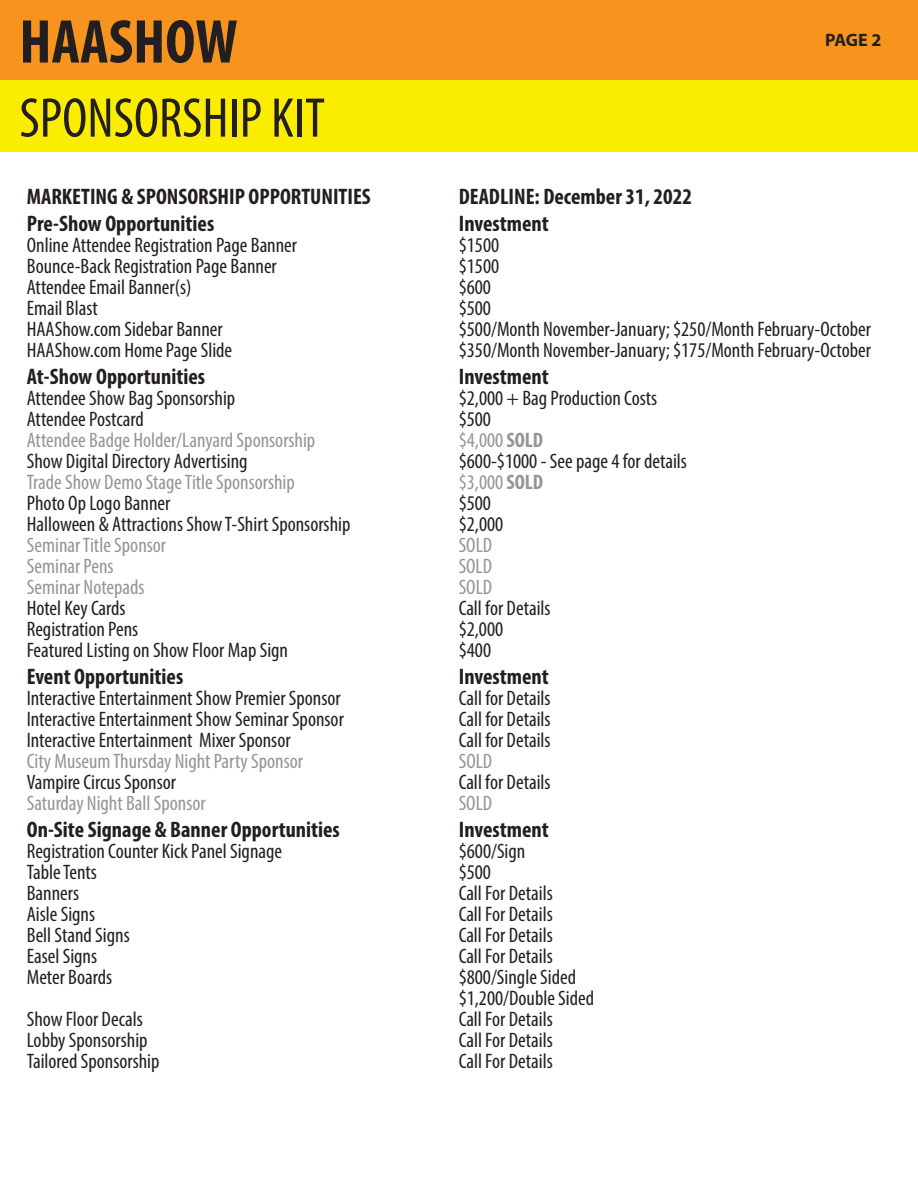
<style>
.page{position:relative;width:918px;height:1188px;background:#fff}
.page>*{position:absolute;margin:0;border:0;box-sizing:border-box;transform-origin:0 0}
.t1{font:700 condensed 62.4px "Myriad Pro";color:#231f20}
.t2{font:condensed 56.4px "Myriad Pro";color:#231f20}
.t3{font:700 condensed 22.5px "Myriad Pro";color:#231f20}
.t4{font:condensed 21px/21px "Myriad Pro";color:#231f20}
.t5{font:condensed 21px "Myriad Pro";color:#939598}
.t6{font:700 18px "Myriad Pro";color:#231f20}
.s1{font-weight:700}
</style>
<div class="page">
<div style="left:0;top:0;width:918px;height:81px;background:#f7941e"></div>
<div style="left:0;top:80px;width:918px;height:72px;background:#fbed00"></div>
<h1 class="t1" style="left:19px;top:3px;width:220px">HAASHOW</h1>
<h2 class="t2" style="left:19px;top:84px;width:307px">SPONSORSHIP KIT</h2>
<p class="t6" style="left:825px;top:29px;width:58px">PAGE 2</p>
<p class="t3" style="left:27px;top:182px;width:346px">MARKETING &amp; SPONSORSHIP OPPORTUNITIES</p>
<p class="t3" style="left:459px;top:182px;width:235px">DEADLINE: December 31, 2022</p>
<p class="t3" style="left:27px;top:209px;width:189px">Pre-Show Opportunities</p>
<p class="t3" style="left:459px;top:209px;width:91px">Investment</p>
<p class="t4" style="left:27px;top:234px;width:272px">Online Attendee Registration Page Banner</p>
<p class="t4" style="left:459px;top:234px;width:42px">$1500</p>
<p class="t4" style="left:27px;top:255px;width:252px">Bounce-Back Registration Page Banner</p>
<p class="t4" style="left:459px;top:255px;width:42px">$1500</p>
<p class="t4" style="left:27px;top:276px;width:166px">Attendee Email Banner(s)</p>
<p class="t4" style="left:459px;top:276px;width:34px">$600</p>
<p class="t4" style="left:27px;top:297px;width:73px">Email Blast</p>
<p class="t4" style="left:459px;top:297px;width:34px">$500</p>
<p class="t4" style="left:27px;top:318px;width:197px">HAAShow.com Sidebar Banner</p>
<p class="t4" style="left:459px;top:318px;width:414px">$500/Month November-January; $250/Month February-October</p>
<p class="t4" style="left:27px;top:339px;width:207px">HAAShow.com Home Page Slide</p>
<p class="t4" style="left:459px;top:339px;width:414px">$350/Month November-January; $175/Month February-October</p>
<p class="t3" style="left:27px;top:362px;width:180px">At-Show Opportunities</p>
<p class="t3" style="left:459px;top:362px;width:91px">Investment</p>
<p class="t4" style="left:27px;top:387px;width:210px">Attendee Show Bag Sponsorship</p>
<p class="t4" style="left:459px;top:387px;width:200px">$2,000 + Bag Production Costs</p>
<p class="t4" style="left:27px;top:408px;width:118px">Attendee Postcard</p>
<p class="t4" style="left:459px;top:408px;width:34px">$500</p>
<p class="t5" style="left:27px;top:427px;width:290px">Attendee Badge Holder/Lanyard Sponsorship</p>
<p class="t5" style="left:459px;top:427px;width:86px">$4,000 <span class="s1">SOLD</span></p>
<p class="t4" style="left:27px;top:450px;width:222px">Show Digital Directory Advertising</p>
<p class="t4" style="left:459px;top:450px;width:230px">$600-$1000 - See page 4 for details</p>
<p class="t5" style="left:27px;top:469px;width:270px">Trade Show Demo Stage Title Sponsorship</p>
<p class="t5" style="left:459px;top:469px;width:86px">$3,000 <span class="s1">SOLD</span></p>
<p class="t4" style="left:27px;top:492px;width:145px">Photo Op Logo Banner</p>
<p class="t4" style="left:459px;top:492px;width:34px">$500</p>
<p class="t4" style="left:27px;top:513px;width:325px">Halloween &amp; Attractions Show T-Shirt Sponsorship</p>
<p class="t4" style="left:459px;top:513px;width:46px">$2,000</p>
<p class="t5" style="left:27px;top:532px;width:141px">Seminar Title Sponsor</p>
<p class="t5" style="left:459px;top:532px;width:35px">SOLD</p>
<p class="t5" style="left:27px;top:553px;width:88px">Seminar Pens</p>
<p class="t5" style="left:459px;top:553px;width:35px">SOLD</p>
<p class="t5" style="left:27px;top:574px;width:119px">Seminar Notepads</p>
<p class="t5" style="left:459px;top:574px;width:35px">SOLD</p>
<p class="t4" style="left:27px;top:597px;width:100px">Hotel Key Cards</p>
<p class="t4" style="left:459px;top:597px;width:93px">Call for Details</p>
<p class="t4" style="left:27px;top:618px;width:113px">Registration Pens</p>
<p class="t4" style="left:459px;top:618px;width:46px">$2,000</p>
<p class="t4" style="left:27px;top:639px;width:263px">Featured Listing on Show Floor Map Sign</p>
<p class="t4" style="left:459px;top:639px;width:34px">$400</p>
<p class="t3" style="left:27px;top:662px;width:158px">Event Opportunities</p>
<p class="t3" style="left:459px;top:662px;width:91px">Investment</p>
<p class="t4" style="left:27px;top:687px;width:316px">Interactive Entertainment Show Premier Sponsor</p>
<p class="t4" style="left:459px;top:687px;width:93px">Call for Details</p>
<p class="t4" style="left:27px;top:708px;width:319px">Interactive Entertainment Show Seminar Sponsor</p>
<p class="t4" style="left:459px;top:708px;width:93px">Call for Details</p>
<p class="t4" style="left:27px;top:729px;width:265px">Interactive Entertainment Mixer Sponsor</p>
<p class="t4" style="left:459px;top:729px;width:93px">Call for Details</p>
<p class="t5" style="left:27px;top:748px;width:278px">City Museum Thursday Night Party Sponsor</p>
<p class="t5" style="left:459px;top:748px;width:35px">SOLD</p>
<p class="t4" style="left:27px;top:771px;width:151px">Vampire Circus Sponsor</p>
<p class="t4" style="left:459px;top:771px;width:93px">Call for Details</p>
<p class="t5" style="left:27px;top:790px;width:180px">Saturday Night Ball Sponsor</p>
<p class="t5" style="left:459px;top:790px;width:35px">SOLD</p>
<p class="t3" style="left:27px;top:815px;width:315px">On-Site Signage &amp; Banner Opportunities</p>
<p class="t3" style="left:459px;top:815px;width:91px">Investment</p>
<p class="t4" style="left:27px;top:840px;width:257px">Registration Counter Kick Panel Signage</p>
<p class="t4" style="left:459px;top:840px;width:68px">$600/Sign</p>
<p class="t4" style="left:27px;top:861px;width:72px">Table Tents</p>
<p class="t4" style="left:459px;top:861px;width:34px">$500</p>
<p class="t4" style="left:27px;top:882px;width:54px">Banners</p>
<p class="t4" style="left:459px;top:882px;width:96px">Call For Details</p>
<p class="t4" style="left:27px;top:903px;width:70px">Aisle Signs</p>
<p class="t4" style="left:459px;top:903px;width:96px">Call For Details</p>
<p class="t4" style="left:27px;top:924px;width:104px">Bell Stand Signs</p>
<p class="t4" style="left:459px;top:924px;width:96px">Call For Details</p>
<p class="t4" style="left:27px;top:945px;width:72px">Easel Signs</p>
<p class="t4" style="left:459px;top:945px;width:96px">Call For Details</p>
<p class="t4" style="left:27px;top:966px;width:87px">Meter Boards</p>
<p class="t4" style="left:459px;top:966px;width:137px">$800/Single Sided $1,200/Double Sided</p>
<p class="t4" style="left:27px;top:1008px;width:118px">Show Floor Decals</p>
<p class="t4" style="left:459px;top:1008px;width:96px">Call For Details</p>
<p class="t4" style="left:27px;top:1029px;width:122px">Lobby Sponsorship</p>
<p class="t4" style="left:459px;top:1029px;width:96px">Call For Details</p>
<p class="t4" style="left:27px;top:1050px;width:134px">Tailored Sponsorship</p>
<p class="t4" style="left:459px;top:1050px;width:96px">Call For Details</p>
</div>
